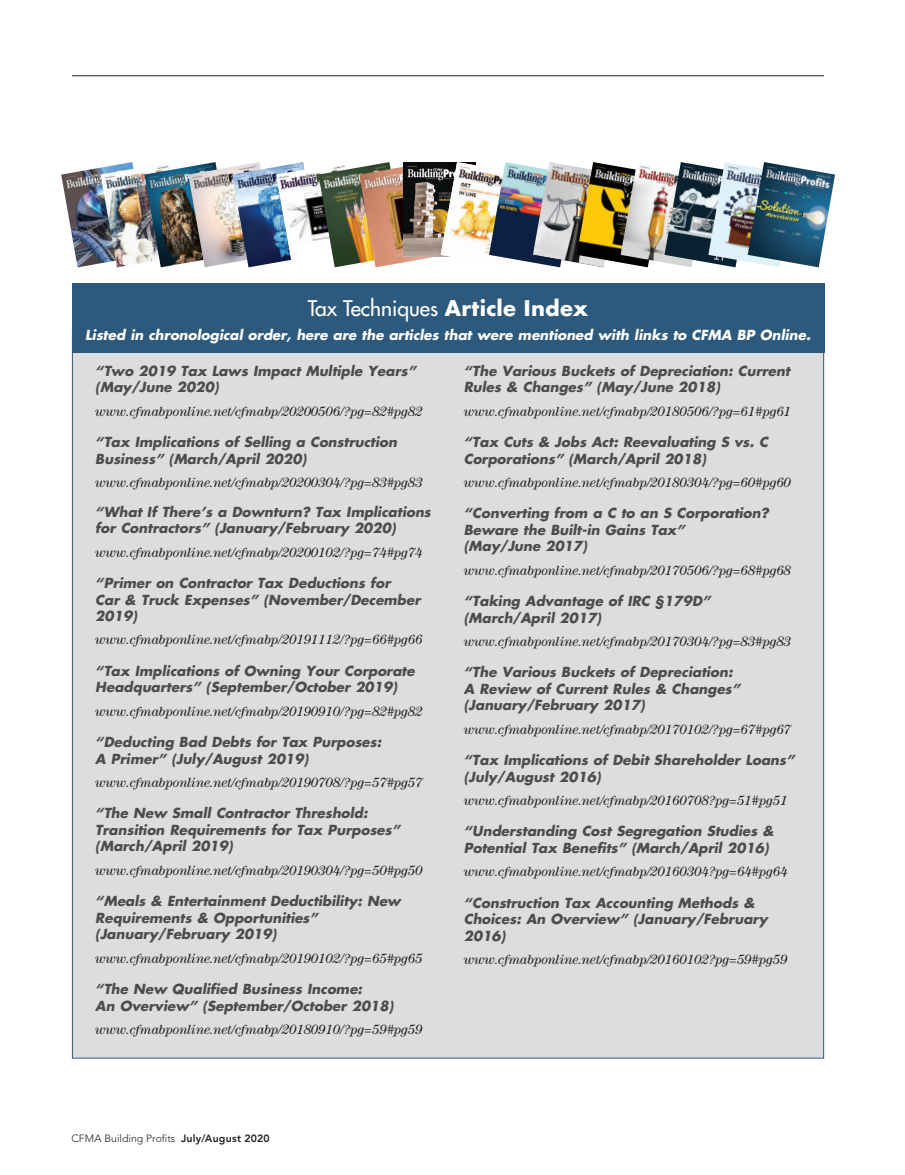
<style>
.page{position:relative;width:905px;height:1175px;background:#fff}
.page>*{position:absolute;margin:0;border:0;box-sizing:border-box;transform-origin:0 0}
.t1{font:21px "Futura";color:#fff}
._2_Sub_Tech_2018{font:italic 700 13.5px/16.5px "Futura";color:#4b4c4d}
.Text_Column_2015{font:italic 13.5px "Century";letter-spacing:-.015em;color:#231f20}
._2_Sub_Tech_2018-2{font:italic 13.5px "Century";letter-spacing:-.015em;color:#231f20}
._2_Sub_Tech_2018-3{font:italic 700 13.5px "Futura";color:#fff}
.t2{font:300 10.5px "Avenir LT Std";color:#231f20}
.s1{font-weight:700}
.s2{font-weight:800}
</style>
<div class="page">
<hr style="left:72px;top:75px;width:752px;height:1px;background:#231f20">
<div style="left:72px;top:329px;width:751px;height:729px;background:#dcdddf"></div>
<div style="left:72px;top:284px;width:752px;height:69px;background:#2c597c"></div>
<img style="left:61px;top:167px;width:40px;height:100px">
<img style="left:101px;top:162px;width:43px;height:105px">
<img style="left:144px;top:162px;width:132px;height:105px">
<svg style="left:276px;top:162px;width:83px;height:105px"></svg>
<img style="left:278px;top:165px;width:80px;height:80px">
<img style="left:359px;top:162px;width:81px;height:105px">
<img style="left:403px;top:162px;width:37px;height:94px">
<img style="left:440px;top:162px;width:49px;height:95px">
<img style="left:489px;top:162px;width:44px;height:101px">
<img style="left:533px;top:162px;width:214px;height:105px">
<img style="left:747px;top:162px;width:88px;height:105px">
<p class="t1" style="left:308px;top:294px;width:282px">Tax Techniques <span class="s1">Article Index</span></p>
<p class="_2_Sub_Tech_2018-3" style="left:85px;top:325px;width:727px">Listed in chronological order, here are the articles that were mentioned with links to CFMA BP Online.</p>
<p class="_2_Sub_Tech_2018" style="left:95px;top:362px;width:322px">“Two 2019 Tax Laws Impact Multiple Years” (May/June 2020)</p>
<p class="_2_Sub_Tech_2018-2" style="left:95px;top:403px;width:329px">www.cfmabponline.net/cfmabp/20200506/?pg=82#pg82</p>
<p class="_2_Sub_Tech_2018" style="left:95px;top:433px;width:303px">“Tax Implications of Selling a Construction<br>Business” (March/April 2020)</p>
<p class="_2_Sub_Tech_2018-2" style="left:95px;top:474px;width:329px">www.cfmabponline.net/cfmabp/20200304/?pg=83#pg83</p>
<p class="_2_Sub_Tech_2018" style="left:95px;top:503px;width:337px">“What If There’s a Downturn? Tax Implications for Contractors” (January/February 2020)</p>
<p class="Text_Column_2015" style="left:95px;top:544px;width:329px">www.cfmabponline.net/cfmabp/20200102/?pg=74#pg74</p>
<p class="_2_Sub_Tech_2018" style="left:95px;top:574px;width:327px">“Primer on Contractor Tax Deductions for<br>Car &amp; Truck Expenses” (November/December<br>2019)</p>
<p class="Text_Column_2015" style="left:95px;top:632px;width:329px">www.cfmabponline.net/cfmabp/20191112/?pg=66#pg66</p>
<p class="_2_Sub_Tech_2018" style="left:95px;top:662px;width:321px">“Tax Implications of Owning Your Corporate<br>Headquarters” (September/October 2019)</p>
<p class="Text_Column_2015" style="left:95px;top:703px;width:329px">www.cfmabponline.net/cfmabp/20190910/?pg=82#pg82</p>
<p class="_2_Sub_Tech_2018" style="left:95px;top:733px;width:287px">“Deducting Bad Debts for Tax Purposes:<br>A Primer” (July/August 2019)</p>
<p class="Text_Column_2015" style="left:95px;top:774px;width:329px">www.cfmabponline.net/cfmabp/20190708/?pg=57#pg57</p>
<p class="_2_Sub_Tech_2018" style="left:95px;top:804px;width:306px">“The New Small Contractor Threshold:<br>Transition Requirements for Tax Purposes” (March/April 2019)</p>
<p class="Text_Column_2015" style="left:95px;top:862px;width:329px">www.cfmabponline.net/cfmabp/20190304/?pg=50#pg50</p>
<p class="_2_Sub_Tech_2018" style="left:95px;top:892px;width:307px">“Meals &amp; Entertainment Deductibility: New<br>Requirements &amp; Opportunities” (January/February 2019)</p>
<p class="Text_Column_2015" style="left:95px;top:950px;width:329px">www.cfmabponline.net/cfmabp/20190102/?pg=65#pg65</p>
<p class="_2_Sub_Tech_2018" style="left:95px;top:980px;width:300px">“The New Qualified Business Income:<br>An Overview” (September/October 2018)</p>
<p class="Text_Column_2015" style="left:95px;top:1021px;width:329px">www.cfmabponline.net/cfmabp/20180910/?pg=59#pg59</p>
<p class="_2_Sub_Tech_2018" style="left:464px;top:362px;width:327px">“The Various Buckets of Depreciation: Current<br>Rules &amp; Changes” (May/June 2018)</p>
<p class="Text_Column_2015" style="left:464px;top:403px;width:329px">www.cfmabponline.net/cfmabp/20180506/?pg=61#pg61</p>
<p class="_2_Sub_Tech_2018" style="left:464px;top:433px;width:306px">“Tax Cuts &amp; Jobs Act: Reevaluating S vs. C<br>Corporations” (March/April 2018)</p>
<p class="Text_Column_2015" style="left:464px;top:474px;width:329px">www.cfmabponline.net/cfmabp/20180304/?pg=60#pg60</p>
<p class="_2_Sub_Tech_2018" style="left:464px;top:504px;width:306px">“Converting from a C to an S Corporation?<br>Beware the Built-in Gains Tax”<br>(May/June 2017)</p>
<p class="Text_Column_2015" style="left:464px;top:562px;width:329px">www.cfmabponline.net/cfmabp/20170506/?pg=68#pg68</p>
<p class="_2_Sub_Tech_2018" style="left:464px;top:592px;width:248px">“Taking Advantage of IRC §179D” (March/April 2017)</p>
<p class="Text_Column_2015" style="left:464px;top:633px;width:329px">www.cfmabponline.net/cfmabp/20170304/?pg=83#pg83</p>
<p class="_2_Sub_Tech_2018" style="left:464px;top:663px;width:278px">“The Various Buckets of Depreciation:<br>A Review of Current Rules &amp; Changes” (January/February 2017)</p>
<p class="Text_Column_2015" style="left:464px;top:721px;width:329px">www.cfmabponline.net/cfmabp/20170102/?pg=67#pg67</p>
<p class="_2_Sub_Tech_2018" style="left:464px;top:751px;width:332px">“Tax Implications of Debit Shareholder Loans” (July/August 2016)</p>
<p class="Text_Column_2015" style="left:464px;top:792px;width:325px">www.cfmabponline.net/cfmabp/20160708?pg=51#pg51</p>
<p class="_2_Sub_Tech_2018" style="left:464px;top:822px;width:311px">“Understanding Cost Segregation Studies &amp;<br>Potential Tax Benefits” (March/April 2016)</p>
<p class="Text_Column_2015" style="left:464px;top:864px;width:325px">www.cfmabponline.net/cfmabp/20160304?pg=64#pg64</p>
<p class="_2_Sub_Tech_2018" style="left:464px;top:894px;width:305px">“Construction Tax Accounting Methods &amp;<br>Choices: An Overview” (January/February<br>2016)</p>
<p class="Text_Column_2015" style="left:464px;top:951px;width:325px">www.cfmabponline.net/cfmabp/20160102?pg=59#pg59</p>
<p class="t2" style="left:71px;top:1132px;width:200px">CFMA Building Profits <span class="s2">July/August 2020</span></p>
</div>
